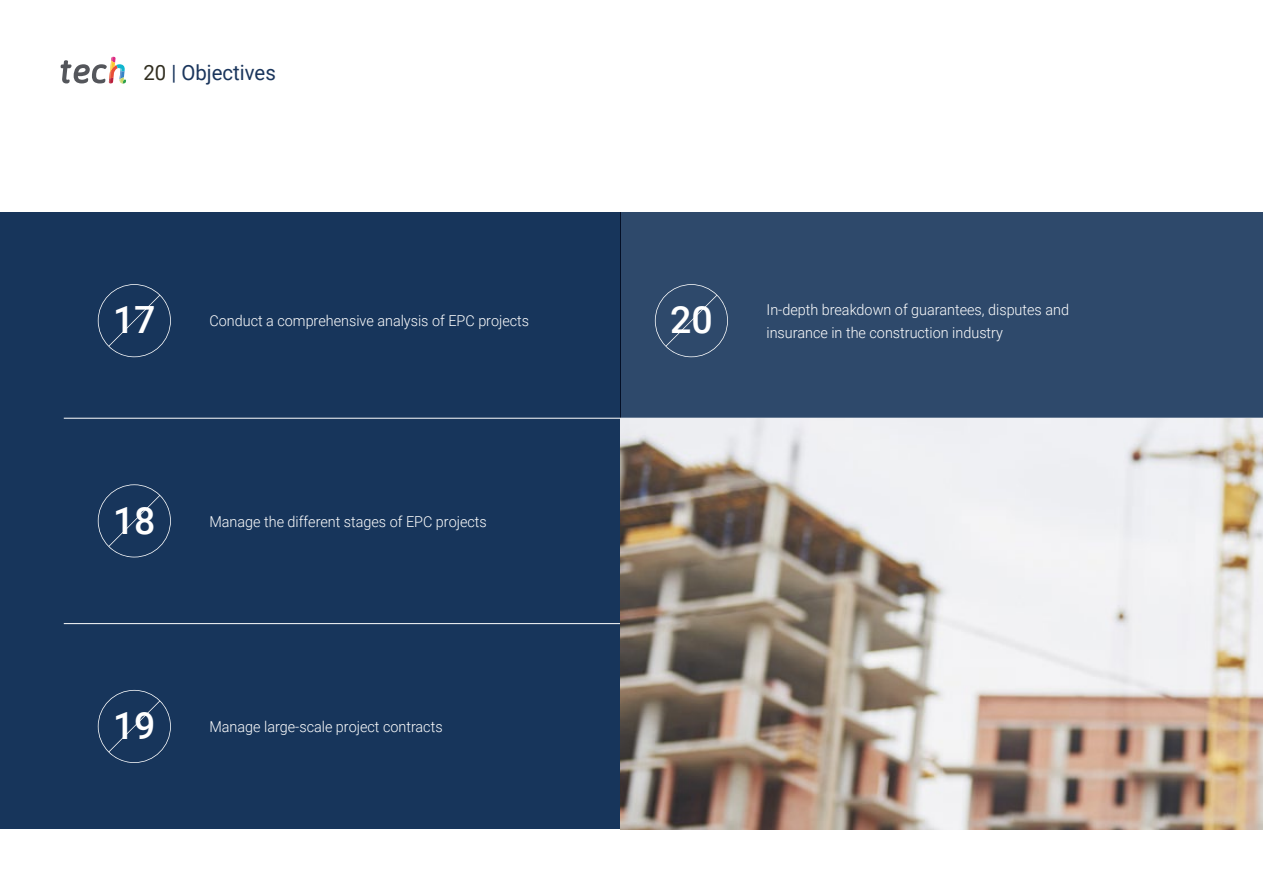
<style>
.page{position:relative;width:1263px;height:893px;background:#fff}
.page>*{position:absolute;margin:0;border:0;box-sizing:border-box;transform-origin:0 0}
.t1{font:500 37.5px "Roboto";color:#fff}
.t2{font:21px "Roboto";color:#1a355c}
.t3{font:300 15px/22.5px "Roboto";color:#fff;scale:.96 1}
.s1{color:#312e20}
</style>
<div class="page">
<div style="left:0;top:213px;width:621px;height:616px;background:#17355b"></div>
<div style="left:621px;top:213px;width:642px;height:616px;background:#2e496b"></div>
<svg style="left:98px;top:284px;width:73px;height:73px"></svg>
<svg style="left:98px;top:690px;width:73px;height:73px"></svg>
<svg style="left:98px;top:484px;width:73px;height:73px"></svg>
<svg style="left:655px;top:284px;width:73px;height:73px"></svg>
<hr style="left:64px;top:418px;width:1199px;height:1px;background:#fff">
<hr style="left:64px;top:623px;width:1199px;height:1px;background:#fff">
<svg style="left:61px;top:57px;width:65px;height:27px"></svg>
<img style="left:621px;top:418px;width:642px;height:411px">
<h2 class="t2" style="left:144px;top:57px;width:134px"><span class="s1">20</span> | Objectives</h2>
<h1 class="t1" style="left:113px;top:294px;width:44px">17</h1>
<p class="t3" style="left:209px;top:309px;width:334px">Conduct a comprehensive analysis of EPC projects</p>
<h1 class="t1" style="left:113px;top:494px;width:44px">18</h1>
<p class="t3" style="left:209px;top:509px;width:290px">Manage the different stages of EPC projects</p>
<h1 class="t1" style="left:113px;top:699px;width:44px">19</h1>
<p class="t3" style="left:209px;top:715px;width:244px">Manage large-scale project contracts</p>
<h1 class="t1" style="left:670px;top:294px;width:44px">20</h1>
<p class="t3" style="left:766px;top:298px;width:317px">In-depth breakdown of guarantees, disputes and insurance in the construction industry</p>
</div>
